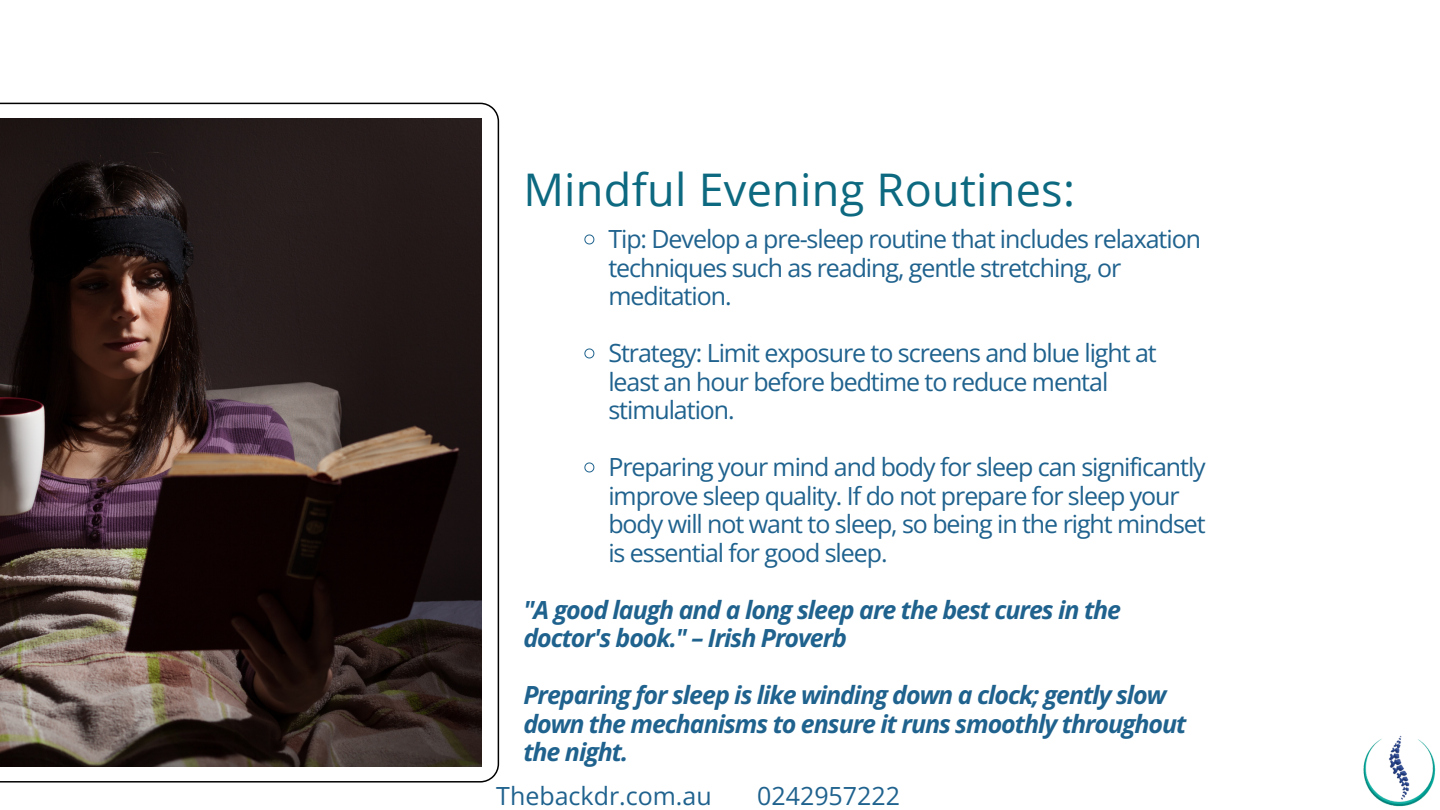
<style>
.page{position:relative;width:1440px;height:810px;background:#fff}
.page>*{position:absolute;margin:0;border:0;box-sizing:border-box;transform-origin:0 0}
.t1{font:45px "Open Sans";letter-spacing:.005em;color:#0c6980}
.t2{font:25px/28.5px "Open Sans";letter-spacing:-.04em;color:#1f628e}
.t3{font:italic 700 25px/28.5px "Open Sans";letter-spacing:-.04em;color:#1f628e}
.t4{font:25px "Open Sans";color:#1f628e}
</style>
<div class="page">
<svg style="left:0;top:103px;width:499px;height:680px"></svg>
<img style="left:0;top:119px;width:482px;height:648px">
<svg style="left:584px;top:234px;width:11px;height:11px"></svg>
<svg style="left:584px;top:348px;width:11px;height:11px"></svg>
<svg style="left:584px;top:462px;width:11px;height:11px"></svg>
<img style="left:1363px;top:735px;width:73px;height:72px">
<h2 class="t1" style="left:523px;top:158px;width:553px">Mindful Evening Routines:</h2>
<h1 class="t2" style="left:608px;top:225px;width:594px">Tip: Develop a pre-sleep routine that includes relaxation techniques such as reading, gentle stretching, or meditation.</h1>
<p class="t2" style="left:608px;top:339px;width:550px">Strategy: Limit exposure to screens and blue light at least an hour before bedtime to reduce mental stimulation.</p>
<p class="t2" style="left:608px;top:453px;width:599px">Preparing your mind and body for sleep can significantly improve sleep quality. If do not prepare for sleep your body will not want to sleep, so being in the right mindset is essential for good sleep.</p>
<p class="t3" style="left:523px;top:595px;width:599px">"A good laugh and a long sleep are the best cures in the doctor's book." – Irish Proverb</p>
<h2 class="t3" style="left:523px;top:681px;width:665px">Preparing for sleep is like winding down a clock; gently slow down the mechanisms to ensure it runs smoothly throughout the night.</h2>
<p class="t4" style="left:496px;top:778px;width:217px">Thebackdr.com.au</p>
<p class="t4" style="left:757px;top:778px;width:144px">0242957222</p>
</div>
